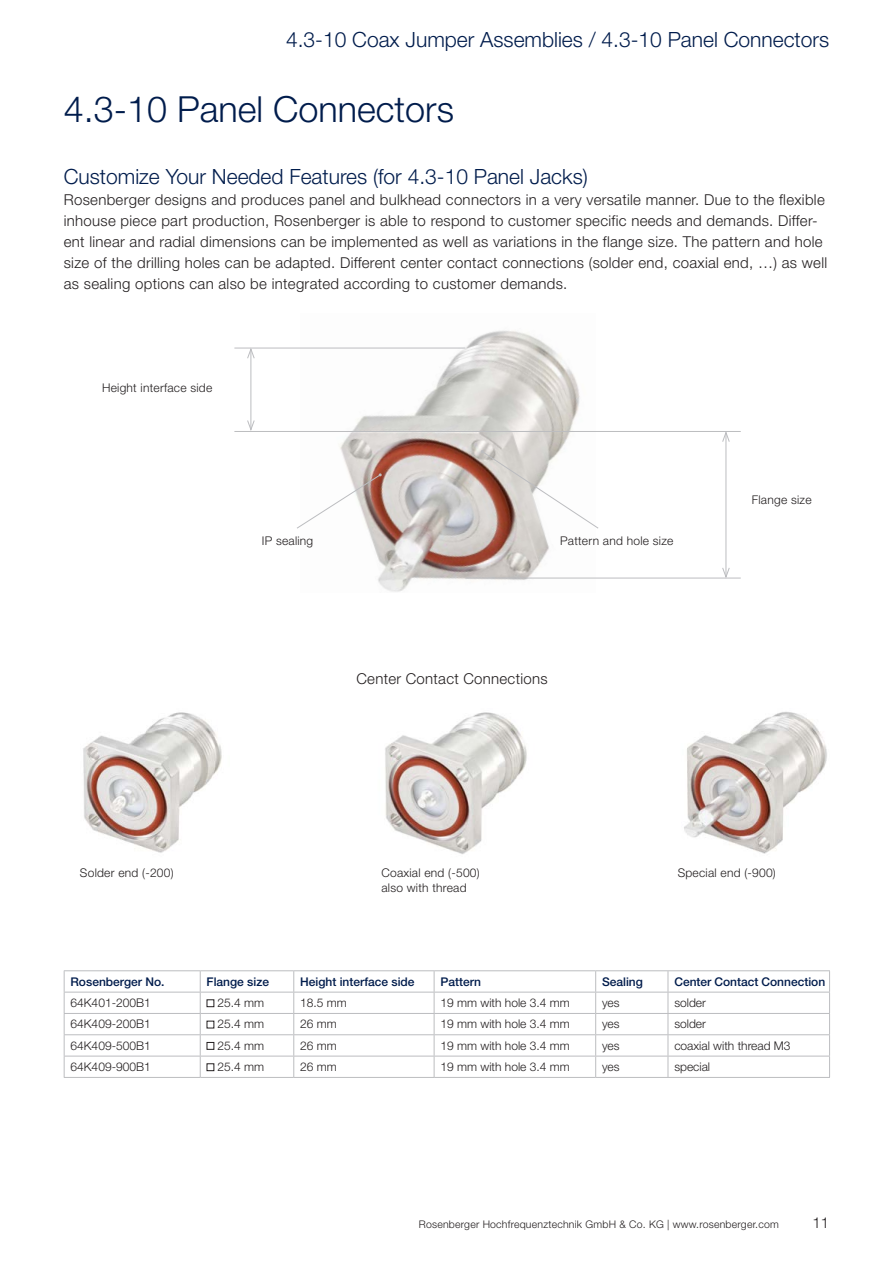
<style>
.page{position:relative;width:893px;height:1263px;background:#fff}
.page>*{position:absolute;margin:0;border:0;box-sizing:border-box;transform-origin:0 0}
.Ueberschrift_1_24_29{font:300 36px "Helvetica Neue LT Pro";color:#001c4c}
.Ueberschrift_2_14_17{font:300 21px "Helvetica Neue LT Pro";color:#001c4c}
.Header_right_14_17pt{font:300 21px "Helvetica Neue LT Pro";color:#001c4c}
.Fließtext_10_14pt_LW{font:300 15px/21px "Helvetica Neue LT Pro";letter-spacing:.02em;color:#231f20}
.Tabellentext_8_10pt{font:300 12px "Helvetica Neue LT Pro";color:#231f20}
.Bildunterschrift_8_1{font:300 12px/15px "Helvetica Neue LT Pro";letter-spacing:.02em;color:#231f20}
.Tabellenheader_8_10p{font:500 12px "Helvetica Neue LT Pro";color:#001c4c}
.t1{font:300 10.5px "Helvetica Neue LT Pro";letter-spacing:.02em;color:#231f20}
</style>
<div class="page">
<img style="left:301px;top:330px;width:294px;height:262px">
<img style="left:83px;top:712px;width:139px;height:141px">
<img style="left:385px;top:712px;width:142px;height:142px">
<img style="left:684px;top:712px;width:143px;height:142px">
<hr style="left:64px;top:970px;width:136px;height:1px;background:#bcbdc0">
<hr style="left:200px;top:970px;width:94px;height:1px;background:#bcbdc0">
<hr style="left:294px;top:970px;width:140px;height:1px;background:#bcbdc0">
<hr style="left:434px;top:970px;width:162px;height:1px;background:#bcbdc0">
<hr style="left:596px;top:970px;width:72px;height:1px;background:#bcbdc0">
<hr style="left:668px;top:970px;width:162px;height:1px;background:#bcbdc0">
<hr style="left:64px;top:992px;width:136px;height:1px;background:#bcbdc0">
<hr style="left:200px;top:992px;width:94px;height:1px;background:#bcbdc0">
<hr style="left:294px;top:992px;width:140px;height:1px;background:#bcbdc0">
<hr style="left:434px;top:992px;width:162px;height:1px;background:#bcbdc0">
<hr style="left:596px;top:992px;width:72px;height:1px;background:#bcbdc0">
<hr style="left:668px;top:992px;width:162px;height:1px;background:#bcbdc0">
<hr style="left:64px;top:1013px;width:136px;height:1px;background:#bcbdc0">
<hr style="left:200px;top:1013px;width:94px;height:1px;background:#bcbdc0">
<hr style="left:294px;top:1013px;width:140px;height:1px;background:#bcbdc0">
<hr style="left:434px;top:1013px;width:162px;height:1px;background:#bcbdc0">
<hr style="left:596px;top:1013px;width:72px;height:1px;background:#bcbdc0">
<hr style="left:668px;top:1013px;width:162px;height:1px;background:#bcbdc0">
<hr style="left:64px;top:1034px;width:136px;height:1px;background:#bcbdc0">
<hr style="left:200px;top:1034px;width:94px;height:1px;background:#bcbdc0">
<hr style="left:294px;top:1034px;width:140px;height:1px;background:#bcbdc0">
<hr style="left:434px;top:1034px;width:162px;height:1px;background:#bcbdc0">
<hr style="left:596px;top:1034px;width:72px;height:1px;background:#bcbdc0">
<hr style="left:668px;top:1034px;width:162px;height:1px;background:#bcbdc0">
<hr style="left:64px;top:1056px;width:136px;height:1px;background:#bcbdc0">
<svg style="left:64px;top:971px;width:1px;height:106px"></svg>
<hr style="left:200px;top:1056px;width:94px;height:1px;background:#bcbdc0">
<svg style="left:200px;top:971px;width:1px;height:106px"></svg>
<hr style="left:294px;top:1056px;width:140px;height:1px;background:#bcbdc0">
<svg style="left:293px;top:971px;width:1px;height:106px"></svg>
<hr style="left:434px;top:1056px;width:162px;height:1px;background:#bcbdc0">
<svg style="left:434px;top:971px;width:1px;height:106px"></svg>
<hr style="left:596px;top:1056px;width:72px;height:1px;background:#bcbdc0">
<svg style="left:595px;top:971px;width:1px;height:106px"></svg>
<hr style="left:668px;top:1056px;width:162px;height:1px;background:#bcbdc0">
<svg style="left:668px;top:971px;width:1px;height:106px"></svg>
<svg style="left:829px;top:971px;width:1px;height:106px"></svg>
<hr style="left:64px;top:1077px;width:136px;height:1px;background:#bcbdc0">
<hr style="left:200px;top:1077px;width:94px;height:1px;background:#bcbdc0">
<hr style="left:294px;top:1077px;width:140px;height:1px;background:#bcbdc0">
<hr style="left:434px;top:1077px;width:162px;height:1px;background:#bcbdc0">
<hr style="left:596px;top:1077px;width:72px;height:1px;background:#bcbdc0">
<hr style="left:668px;top:1077px;width:162px;height:1px;background:#bcbdc0">
<div style="left:207px;top:999px;width:7px;height:8px;border:1px solid #231f20"></div>
<div style="left:207px;top:1042px;width:7px;height:8px;border:1px solid #231f20"></div>
<div style="left:207px;top:1063px;width:7px;height:8px;border:1px solid #231f20"></div>
<svg style="left:481px;top:450px;width:118px;height:79px"></svg>
<hr style="left:234px;top:431px;width:507px;height:1px;background:#bcbdc0">
<hr style="left:465px;top:578px;width:276px;height:1px;background:#bcbdc0">
<hr style="left:234px;top:348px;width:231px;height:1px;background:#bcbdc0">
<svg style="left:297px;top:473px;width:85px;height:56px"></svg>
<hr style="left:251px;top:349px;width:1px;height:81px;background:#bcbdc0">
<svg style="left:247px;top:347px;width:8px;height:12px"></svg>
<svg style="left:247px;top:420px;width:8px;height:11px"></svg>
<hr style="left:726px;top:433px;width:1px;height:144px;background:#bcbdc0">
<svg style="left:722px;top:432px;width:8px;height:11px"></svg>
<svg style="left:722px;top:567px;width:8px;height:12px"></svg>
<p class="Header_right_14_17pt" style="left:286px;top:26px;width:545px">4.3-10 Coax Jumper Assemblies / 4.3-10 Panel Connectors</p>
<p class="Ueberschrift_1_24_29" style="left:64px;top:88px;width:392px">4.3-10 Panel Connectors</p>
<p class="Ueberschrift_2_14_17" style="left:64px;top:164px;width:526px">Customize Your Needed Features (for 4.3-10 Panel Jacks)</p>
<p class="Fließtext_10_14pt_LW" style="left:64px;top:189px;width:765px">Rosenberger designs and produces panel and bulkhead connectors in a very versatile manner. Due to the flexible inhouse piece part production, Rosenberger is able to respond to customer specific needs and demands. Differ&shy;ent linear and radial dimensions can be implemented as well as variations in the flange size. The pattern and hole size of the drilling holes can be adapted. Different center contact connections (solder end, coaxial end, …) as well as sealing options can also be integrated according to customer demands.</p>
<p class="Bildunterschrift_8_1" style="left:102px;top:380px;width:112px">Height interface side</p>
<p class="Bildunterschrift_8_1" style="left:262px;top:533px;width:53px">IP sealing</p>
<p class="Bildunterschrift_8_1" style="left:560px;top:533px;width:115px">Pattern and hole size</p>
<p class="Fließtext_10_14pt_LW" style="left:356px;top:667px;width:193px">Center Contact Connections</p>
<p class="Bildunterschrift_8_1" style="left:752px;top:492px;width:61px">Flange size</p>
<p class="Bildunterschrift_8_1" style="left:80px;top:865px;width:95px">Solder end (-200)</p>
<p class="Bildunterschrift_8_1" style="left:381px;top:865px;width:100px">Coaxial end (-500) also with thread</p>
<p class="Bildunterschrift_8_1" style="left:678px;top:865px;width:100px">Special end (-900)</p>
<p class="Tabellenheader_8_10p" style="left:71px;top:974px;width:96px">Rosenberger No.</p>
<p class="Tabellenheader_8_10p" style="left:207px;top:974px;width:64px">Flange size</p>
<p class="Tabellenheader_8_10p" style="left:300px;top:974px;width:116px">Height interface side</p>
<p class="Tabellenheader_8_10p" style="left:440px;top:974px;width:42px">Pattern</p>
<p class="Tabellenheader_8_10p" style="left:602px;top:974px;width:42px">Sealing</p>
<p class="Tabellenheader_8_10p" style="left:674px;top:974px;width:152px">Center Contact Connection</p>
<p class="Tabellentext_8_10pt" style="left:71px;top:995px;width:82px">64K401-200B1</p>
<p class="Tabellentext_8_10pt" style="left:218px;top:995px;width:48px">25.4 mm</p>
<p class="Tabellentext_8_10pt" style="left:300px;top:995px;width:48px">18.5 mm</p>
<p class="Tabellentext_8_10pt" style="left:440px;top:995px;width:131px">19 mm with hole 3.4 mm</p>
<p class="Tabellentext_8_10pt" style="left:602px;top:995px;width:19px">yes</p>
<p class="Tabellentext_8_10pt" style="left:674px;top:995px;width:33px">solder</p>
<p class="Tabellentext_8_10pt" style="left:71px;top:1017px;width:82px">64K409-200B1</p>
<p class="Tabellentext_8_10pt" style="left:218px;top:1017px;width:48px">25.4 mm</p>
<p class="Tabellentext_8_10pt" style="left:300px;top:1017px;width:38px">26 mm</p>
<p class="Tabellentext_8_10pt" style="left:440px;top:1017px;width:131px">19 mm with hole 3.4 mm</p>
<p class="Tabellentext_8_10pt" style="left:602px;top:1017px;width:19px">yes</p>
<p class="Tabellentext_8_10pt" style="left:674px;top:1017px;width:33px">solder</p>
<p class="Tabellentext_8_10pt" style="left:71px;top:1038px;width:82px">64K409-500B1</p>
<p class="Tabellentext_8_10pt" style="left:218px;top:1038px;width:48px">25.4 mm</p>
<p class="Tabellentext_8_10pt" style="left:300px;top:1038px;width:38px">26 mm</p>
<p class="Tabellentext_8_10pt" style="left:440px;top:1038px;width:131px">19 mm with hole 3.4 mm</p>
<p class="Tabellentext_8_10pt" style="left:602px;top:1038px;width:19px">yes</p>
<p class="Tabellentext_8_10pt" style="left:674px;top:1038px;width:118px">coaxial with thread M3</p>
<p class="Tabellentext_8_10pt" style="left:71px;top:1059px;width:82px">64K409-900B1</p>
<p class="Tabellentext_8_10pt" style="left:218px;top:1059px;width:48px">25.4 mm</p>
<p class="Tabellentext_8_10pt" style="left:300px;top:1059px;width:38px">26 mm</p>
<p class="Tabellentext_8_10pt" style="left:440px;top:1059px;width:131px">19 mm with hole 3.4 mm</p>
<p class="Tabellentext_8_10pt" style="left:602px;top:1059px;width:19px">yes</p>
<p class="Tabellentext_8_10pt" style="left:674px;top:1059px;width:37px">special</p>
<p class="t1" style="left:419px;top:1218px;width:361px">Rosenberger Hochfrequenztechnik GmbH &amp; Co. KG | www.rosenberger.com</p>
<p class="Fließtext_10_14pt_LW" style="left:812px;top:1211px;width:18px">11</p>
</div>
